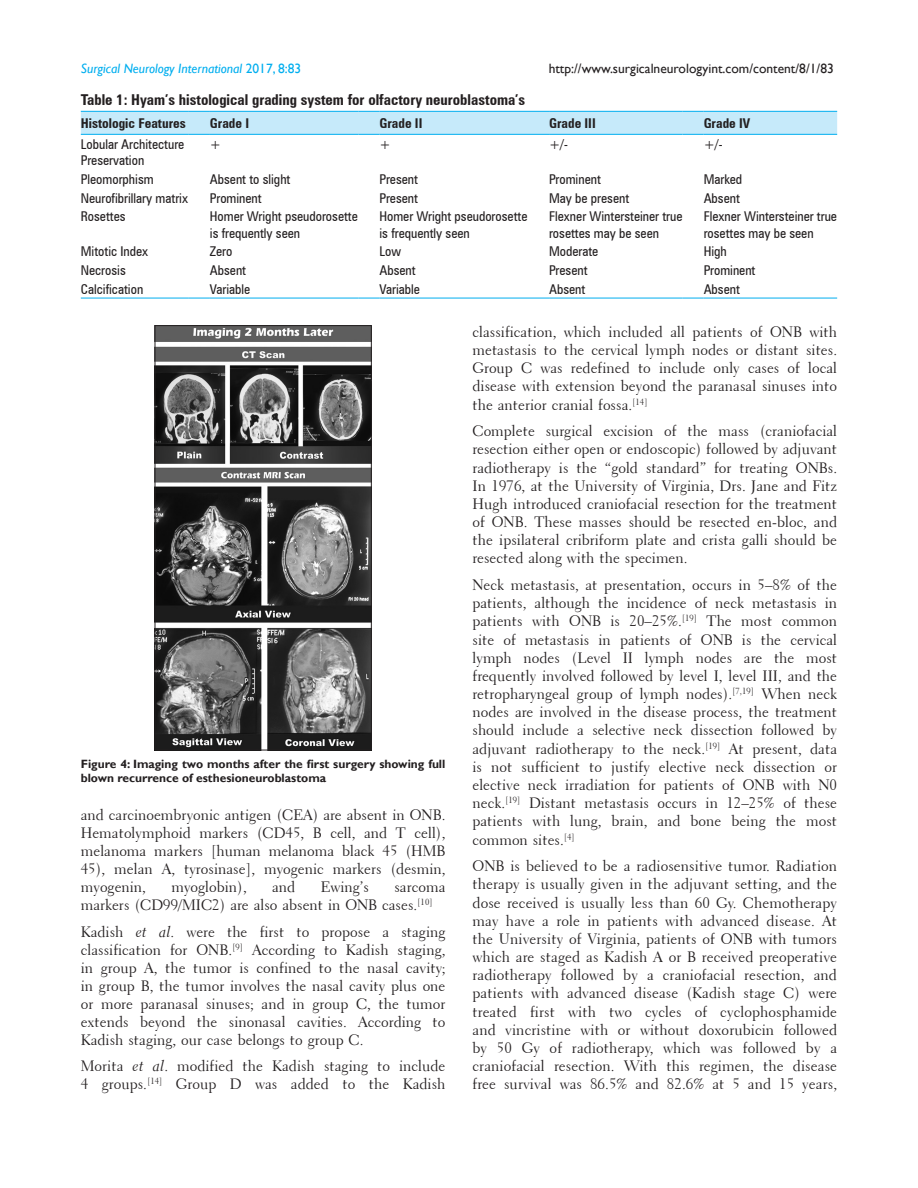
<style>
.page{position:relative;width:918px;height:1188px;background:#fff}
.page>*{position:absolute;margin:0;border:0;box-sizing:border-box;transform-origin:0 0}
.TX{font:15px/18.1px "Transitional 521 BT Roman A";color:#231f20;text-align:justify}
.TT{font:700 condensed 15px "Zurich BT";color:#231f20}
.TB{font:condensed 13.5px/16.2px "Zurich BT";color:#231f20}
.t1{font:13.5px "Gill Sans";color:#231f20}
.TCH{font:700 condensed 13.5px "Zurich BT";color:#231f20}
.TBL{font:condensed 13.5px "Zurich BT";color:#231f20}
.t2{font:italic 13.5px "Gill Sans";color:#00aeef}
.FGC{font:700 12px/14.4px "Gill Sans";color:#231f20}
.s1{font-style:normal}
.s2{font-family:"Transitional 521 BT Cursive A"}
</style>
<div class="page">
<hr style="left:81px;top:298px;width:108px;height:1px;background:#00aeef">
<svg style="left:189px;top:298px;width:21px;height:1px"></svg>
<hr style="left:210px;top:298px;width:148px;height:1px;background:#00aeef">
<svg style="left:358px;top:298px;width:22px;height:1px"></svg>
<hr style="left:380px;top:298px;width:148px;height:1px;background:#00aeef">
<svg style="left:528px;top:298px;width:21px;height:1px"></svg>
<hr style="left:549px;top:298px;width:134px;height:1px;background:#00aeef">
<svg style="left:683px;top:298px;width:21px;height:1px"></svg>
<hr style="left:704px;top:298px;width:133px;height:1px;background:#00aeef">
<svg style="left:81px;top:111px;width:756px;height:24px;background:#b8e5f9"></svg>
<hr style="left:704px;top:111px;width:133px;height:1px;background:#00aeef">
<img style="left:157px;top:327px;width:213px;height:421px">
<div style="left:155px;top:325px;width:217px;height:425px;border:1px solid #231f20"></div>
<p class="t2" style="left:81px;top:61px;width:222px">Surgical Neurology International <span class="s1">2017, 8:83</span></p>
<p class="t1" style="left:549px;top:61px;width:287px">http://www.surgicalneurologyint.com/content/8/1/83</p>
<p class="TT" style="left:81px;top:91px;width:446px">Table 1: Hyam’s histological grading system for olfactory neuroblastoma’s</p>
<p class="TCH" style="left:81px;top:115px;width:106px">Histologic Features</p>
<p class="TCH" style="left:210px;top:115px;width:41px">Grade I</p>
<p class="TCH" style="left:380px;top:115px;width:44px">Grade II</p>
<p class="TCH" style="left:549px;top:115px;width:48px">Grade III</p>
<p class="TCH" style="left:704px;top:115px;width:48px">Grade IV</p>
<p class="TB" style="left:81px;top:136px;width:105px">Lobular Architecture<br>Preservation</p>
<p class="TB" style="left:210px;top:136px;width:13px">+</p>
<p class="TB" style="left:380px;top:136px;width:13px">+</p>
<p class="TB" style="left:549px;top:136px;width:20px">+/‑</p>
<p class="TB" style="left:704px;top:136px;width:20px">+/‑</p>
<p class="TB" style="left:81px;top:171px;width:74px">Pleomorphism</p>
<p class="TB" style="left:210px;top:171px;width:82px">Absent to slight</p>
<p class="TB" style="left:380px;top:171px;width:40px">Present</p>
<p class="TB" style="left:549px;top:171px;width:53px">Prominent</p>
<p class="TB" style="left:704px;top:171px;width:40px">Marked</p>
<p class="TB" style="left:81px;top:190px;width:109px">Neurofibrillary matrix</p>
<p class="TB" style="left:210px;top:190px;width:53px">Prominent</p>
<p class="TB" style="left:380px;top:190px;width:40px">Present</p>
<p class="TB" style="left:549px;top:190px;width:82px">May be present</p>
<p class="TB" style="left:704px;top:190px;width:38px">Absent</p>
<p class="TB" style="left:81px;top:208px;width:46px">Rosettes</p>
<p class="TB" style="left:210px;top:208px;width:149px">Homer Wright pseudorosette is frequently seen</p>
<p class="TB" style="left:380px;top:208px;width:149px">Homer Wright pseudorosette is frequently seen</p>
<p class="TB" style="left:549px;top:208px;width:135px">Flexner Wintersteiner true rosettes may be seen</p>
<p class="TB" style="left:704px;top:208px;width:135px">Flexner Wintersteiner true rosettes may be seen</p>
<p class="TB" style="left:81px;top:243px;width:69px">Mitotic Index</p>
<p class="TB" style="left:210px;top:243px;width:24px">Zero</p>
<p class="TB" style="left:380px;top:243px;width:23px">Low</p>
<p class="TB" style="left:549px;top:243px;width:51px">Moderate</p>
<p class="TB" style="left:704px;top:243px;width:25px">High</p>
<p class="TB" style="left:81px;top:262px;width:47px">Necrosis</p>
<p class="TB" style="left:210px;top:262px;width:38px">Absent</p>
<p class="TB" style="left:380px;top:262px;width:38px">Absent</p>
<p class="TB" style="left:549px;top:262px;width:40px">Present</p>
<p class="TB" style="left:704px;top:262px;width:53px">Prominent</p>
<p class="TBL" style="left:81px;top:281px;width:64px">Calcification</p>
<p class="TBL" style="left:210px;top:281px;width:42px">Variable</p>
<p class="TBL" style="left:380px;top:281px;width:42px">Variable</p>
<p class="TBL" style="left:549px;top:281px;width:38px">Absent</p>
<p class="TBL" style="left:704px;top:281px;width:38px">Absent</p>
<p class="FGC" style="left:81px;top:757px;width:366px">Figure 4: Imaging two months after the first surgery showing full blown recurrence of esthesioneuroblastoma</p>
<p class="TX" style="left:81px;top:806px;width:366px">and carcinoembryonic antigen (CEA) are absent in ONB.<br>Hematolymphoid markers (CD45, B cell, and T cell), melanoma markers [human melanoma black 45 (HMB 45), melan A, tyrosinase], myogenic markers (desmin, myogenin,</p>
<p class="TX" style="left:171px;top:878px;width:77px">myoglobin),</p>
<p class="TX" style="left:272px;top:878px;width:25px">and</p>
<p class="TX" style="left:321px;top:878px;width:50px">Ewing’s</p>
<p class="TX" style="left:81px;top:878px;width:366px;text-indent:314px">sarcoma markers (CD99/MIC2) are also absent in ONB cases.<sup>[10]</sup></p>
<p class="TX" style="left:81px;top:923px;width:366px">Kadish <span class="s2">et al</span>. were the first to propose a staging classification for ONB.<sup>[9]</sup> According to Kadish staging, in group A, the tumor is confined to the nasal cavity; in group B, the tumor involves the nasal cavity plus one or more paranasal sinuses; and in group C, the tumor extends beyond the sinonasal cavities. According to Kadish staging, our case belongs to group C.</p>
<p class="TX" style="left:81px;top:1057px;width:366px">Morita <span class="s2">et al</span>. modified the Kadish staging to include<br>4 groups.<sup>[14]</sup> Group D was added to the Kadish</p>
<p class="TX" style="left:472px;top:323px;width:366px">classification, which included all patients of ONB with metastasis to the cervical lymph nodes or distant sites.<br>Group C was redefined to include only cases of local disease with extension beyond the paranasal sinuses into the anterior cranial fossa.<sup>[14]</sup></p>
<p class="TX" style="left:472px;top:422px;width:366px">Complete surgical excision of the mass (craniofacial resection either open or endoscopic) followed by adjuvant radiotherapy is the “gold standard” for treating ONBs.<br>In 1976, at the University of Virginia, Drs. Jane and Fitz Hugh introduced craniofacial resection for the treatment of ONB. These masses should be resected en‑bloc, and the ipsilateral cribriform plate and crista galli should be resected along with the specimen.</p>
<p class="TX" style="left:472px;top:576px;width:366px">Neck metastasis, at presentation, occurs in 5–8% of the patients, although the incidence of neck metastasis in patients with ONB is 20–25%.<sup>[19]</sup> The most common site of metastasis in patients of ONB is the cervical lymph nodes (Level II lymph nodes are the most frequently involved followed by level I, level III, and the retropharyngeal group of lymph nodes).<sup>[7,19]</sup> When neck nodes are involved in the disease process, the treatment should include a selective neck dissection followed by adjuvant radiotherapy to the neck.<sup>[19]</sup> At present, data is not sufficient to justify elective neck dissection or elective neck irradiation for patients of ONB with N0 neck.<sup>[19]</sup> Distant metastasis occurs in 12–25% of these patients with lung, brain, and bone being the most common sites.<sup>[4]</sup></p>
<p class="TX" style="left:472px;top:857px;width:366px">ONB is believed to be a radiosensitive tumor. Radiation therapy is usually given in the adjuvant setting, and the dose received is usually less than 60 Gy. Chemotherapy may have a role in patients with advanced disease. At the University of Virginia, patients of ONB with tumors which are staged as Kadish A or B received preoperative radiotherapy followed by a craniofacial resection, and patients with advanced disease (Kadish stage C) were treated first with two cycles of cyclophosphamide and vincristine with or without doxorubicin followed by 50 Gy of radiotherapy, which was followed by a craniofacial resection. With this regimen, the disease free survival was 86.5% and 82.6% at 5 and 15 years,</p>
</div>
